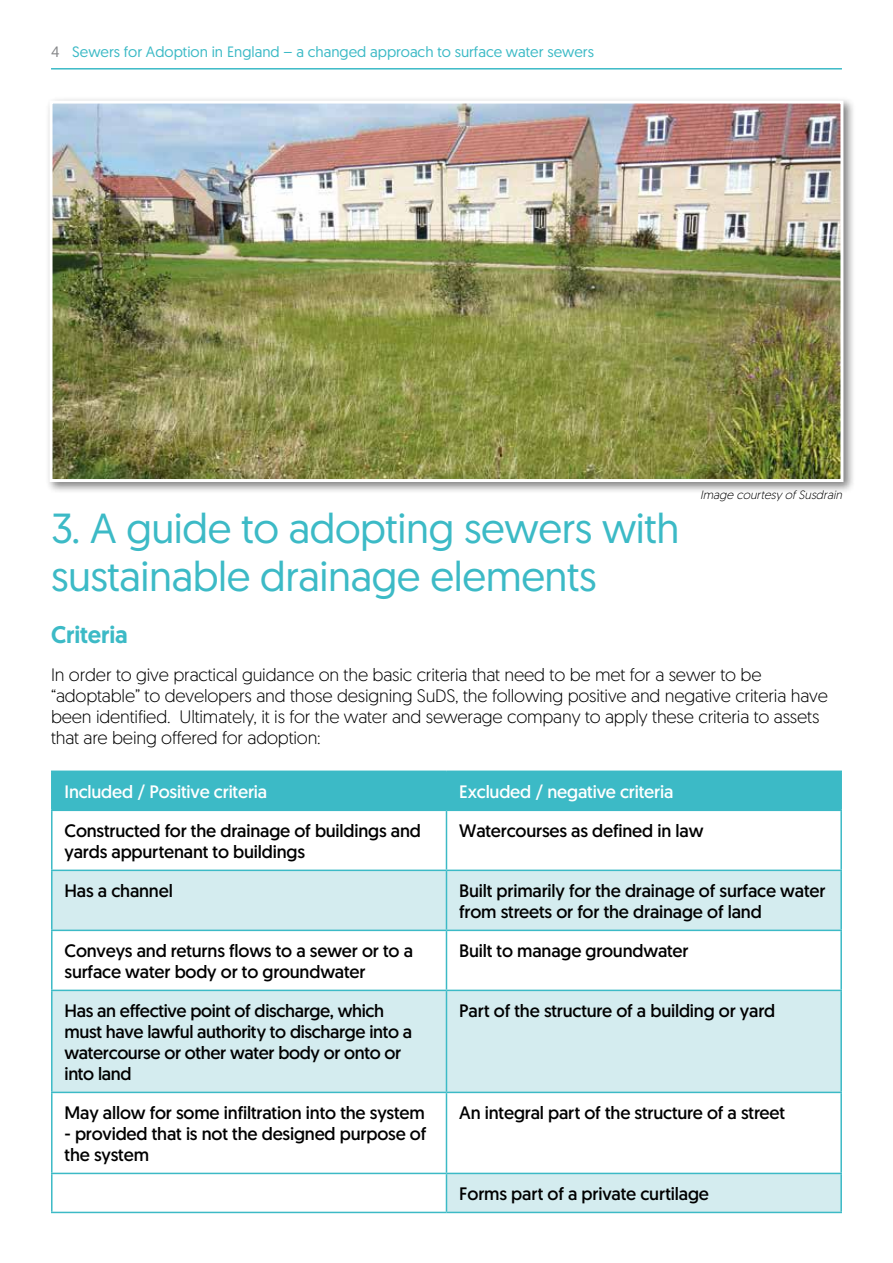
<style>
.page{position:relative;width:893px;height:1263px;background:#fff}
.page>*{position:absolute;margin:0;border:0;box-sizing:border-box;transform-origin:0 0}
.t1{font:42px/48px "Geomanist";letter-spacing:-.01em;color:#3cbac6}
.t2{font:500 24px "Geomanist";letter-spacing:-.01em;color:#3cbac6}
.t3{font:18px/21px "Geomanist";letter-spacing:-.01em;color:#000}
.t4{font:300 18px/21px "Geomanist";letter-spacing:-.01em;color:#000}
.t5{font:18px "Geomanist";letter-spacing:-.01em;color:#fff}
.t6{font:15px "Geomanist";color:#3cbac6}
.t7{font:italic 300 12px "Geomanist";color:#000}
.s1{color:#868789}
</style>
<div class="page">
<hr style="left:51px;top:68px;width:791px;height:2px;background:#3cbac6">
<div style="left:46px;top:97px;width:810px;height:398px;background:#000;opacity:.5"></div>
<img style="left:54px;top:105px;width:785px;height:373px">
<div style="left:50px;top:101px;width:793px;height:381px;border:3px solid #fff"></div>
<div style="left:53px;top:772px;width:787px;height:37px;background:#3cbac6"></div>
<svg style="left:53px;top:871px;width:787px;height:341px;fill:#d4ecef"></svg>
<hr style="left:51px;top:770px;width:395px;height:2px;background:#3cbac6">
<hr style="left:51px;top:772px;width:2px;height:37px;background:#3cbac6">
<hr style="left:446px;top:770px;width:396px;height:2px;background:#3cbac6">
<hr style="left:446px;top:772px;width:1px;height:37px;background:#3cbac6">
<hr style="left:840px;top:772px;width:2px;height:37px;background:#3cbac6">
<hr style="left:51px;top:809px;width:395px;height:2px;background:#3cbac6">
<hr style="left:51px;top:811px;width:2px;height:58px;background:#3cbac6">
<hr style="left:446px;top:809px;width:396px;height:2px;background:#3cbac6">
<hr style="left:446px;top:811px;width:1px;height:58px;background:#3cbac6">
<hr style="left:840px;top:811px;width:2px;height:58px;background:#3cbac6">
<hr style="left:51px;top:869px;width:395px;height:2px;background:#3cbac6">
<hr style="left:51px;top:871px;width:2px;height:58px;background:#3cbac6">
<hr style="left:446px;top:869px;width:396px;height:2px;background:#3cbac6">
<hr style="left:446px;top:871px;width:1px;height:58px;background:#3cbac6">
<hr style="left:840px;top:871px;width:2px;height:58px;background:#3cbac6">
<hr style="left:51px;top:929px;width:395px;height:2px;background:#3cbac6">
<hr style="left:51px;top:931px;width:2px;height:59px;background:#3cbac6">
<hr style="left:446px;top:929px;width:396px;height:2px;background:#3cbac6">
<hr style="left:446px;top:931px;width:1px;height:59px;background:#3cbac6">
<hr style="left:840px;top:931px;width:2px;height:59px;background:#3cbac6">
<hr style="left:51px;top:990px;width:395px;height:1px;background:#3cbac6">
<hr style="left:51px;top:991px;width:2px;height:101px;background:#3cbac6">
<hr style="left:446px;top:990px;width:396px;height:1px;background:#3cbac6">
<hr style="left:446px;top:991px;width:1px;height:101px;background:#3cbac6">
<hr style="left:840px;top:991px;width:2px;height:101px;background:#3cbac6">
<hr style="left:51px;top:1092px;width:395px;height:1px;background:#3cbac6">
<hr style="left:51px;top:1093px;width:2px;height:80px;background:#3cbac6">
<hr style="left:446px;top:1092px;width:396px;height:1px;background:#3cbac6">
<hr style="left:446px;top:1093px;width:1px;height:80px;background:#3cbac6">
<hr style="left:840px;top:1093px;width:2px;height:80px;background:#3cbac6">
<hr style="left:51px;top:1173px;width:395px;height:1px;background:#3cbac6">
<hr style="left:51px;top:1174px;width:2px;height:38px;background:#3cbac6">
<hr style="left:446px;top:1173px;width:396px;height:1px;background:#3cbac6">
<hr style="left:446px;top:1174px;width:1px;height:38px;background:#3cbac6">
<hr style="left:840px;top:1174px;width:2px;height:38px;background:#3cbac6">
<hr style="left:51px;top:1212px;width:395px;height:1px;background:#3cbac6">
<hr style="left:446px;top:1212px;width:396px;height:1px;background:#3cbac6">
<p class="t6" style="left:51px;top:42px;width:544px"><span class="s1">4</span> Sewers for Adoption in England – a changed approach to surface water sewers</p>
<h1 class="t1" style="left:51px;top:503px;width:630px">3. A guide to adopting sewers with sustainable drainage elements</h1>
<p class="t7" style="left:700px;top:487px;width:146px">Image courtesy ofSusdrain</p>
<h2 class="t2" style="left:51px;top:619px;width:78px">Criteria</h2>
<p class="t4" style="left:51px;top:664px;width:778px">In order to give practical guidance on the basic criteria that need to be met for a sewer to be “adoptable” to developers and those designing SuDS, the following positive and negative criteria have been identified. Ultimately, it is for the water and sewerage company to apply these criteria to assets that are being offered for adoption:</p>
<p class="t5" style="left:65px;top:779px;width:204px">Included / Positive criteria</p>
<p class="t5" style="left:459px;top:779px;width:216px">Excluded / negative criteria</p>
<p class="t3" style="left:65px;top:819px;width:358px">Constructed for the drainage of buildings and yards appurtenant to buildings</p>
<p class="t3" style="left:459px;top:819px;width:246px">Watercourses as defined in law</p>
<p class="t3" style="left:65px;top:879px;width:110px">Has a channel</p>
<p class="t3" style="left:459px;top:879px;width:368px">Built primarily for the drainage of surface water from streets or for the drainage of land</p>
<p class="t3" style="left:65px;top:939px;width:350px">Conveys and returns flows to a sewer or to a surface water body or to groundwater</p>
<p class="t3" style="left:459px;top:939px;width:231px">Built to manage groundwater</p>
<p class="t3" style="left:65px;top:999px;width:349px">Has an effective point of discharge, which must have lawful authority to discharge into a watercourse or other water body or onto or into land</p>
<p class="t3" style="left:459px;top:999px;width:318px">Part of the structure of a building or yard</p>
<p class="t3" style="left:65px;top:1101px;width:362px">May allow for some infiltration into the system</p>
<p class="t3" style="left:65px;top:1122px;width:363px">- provided that is not the designed purpose of the system</p>
<p class="t3" style="left:459px;top:1101px;width:327px">An integral part of the structure of a street</p>
<p class="t3" style="left:459px;top:1182px;width:251px">Forms part of a private curtilage</p>
</div>
